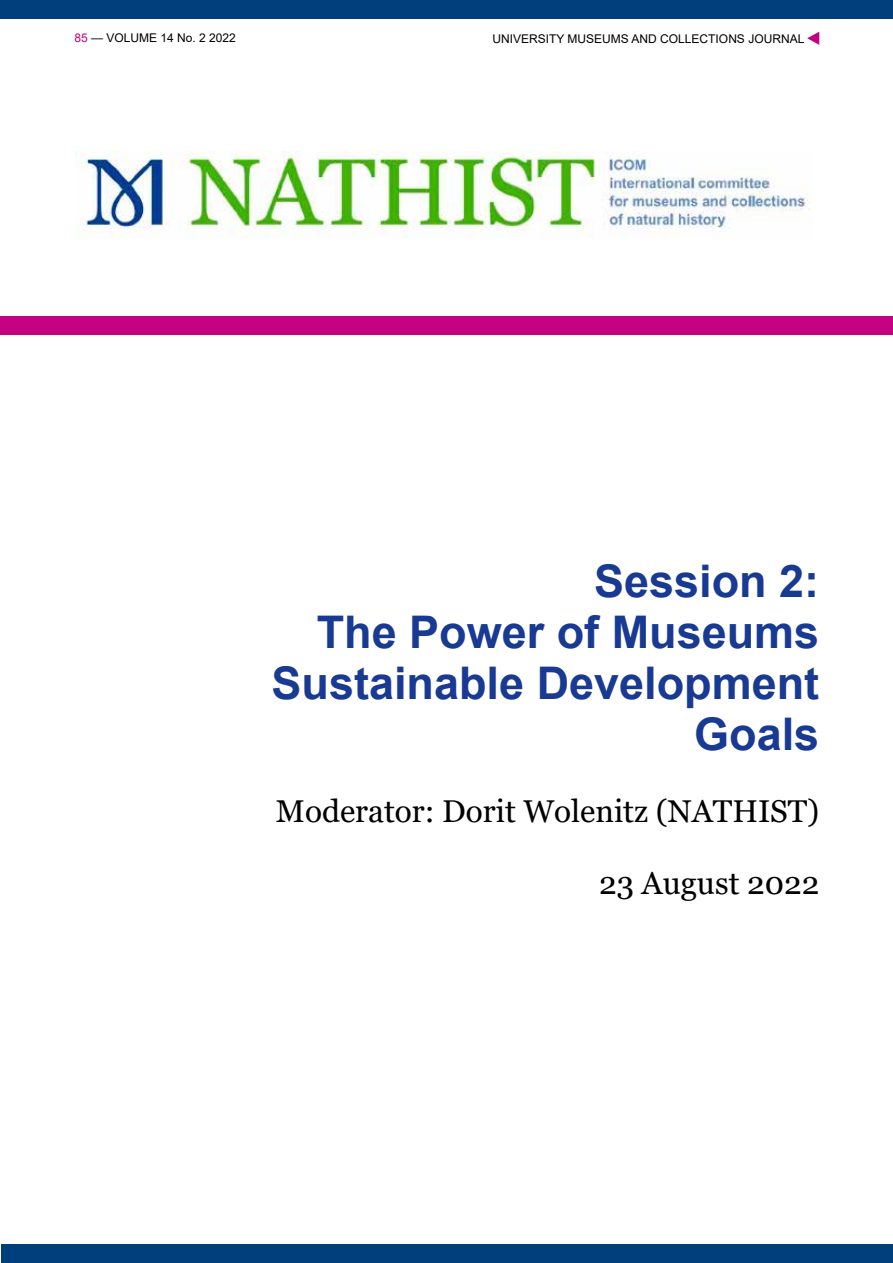
<style>
.page{position:relative;width:893px;height:1263px;background:#fff}
.page>*{position:absolute;margin:0;border:0;box-sizing:border-box;transform-origin:0 0}
.t1{font:700 45px/51px "Arial";color:#193a93;text-align:right}
.t2{font:31.5px "Georgia";color:#000}
.t3{font:12px "Arial";color:#000}
.s1{color:#c50081}
</style>
<div class="page">
<div style="left:0;top:0;width:893px;height:19px;background:#003f7c"></div>
<div style="left:1px;top:1244px;width:892px;height:19px;background:#003f7c"></div>
<svg style="left:807px;top:32px;width:12px;height:13px"></svg>
<div style="left:0;top:316px;width:893px;height:19px;background:#c50081"></div>
<img style="left:75px;top:151px;width:735px;height:87px">
<p class="t3" style="left:74px;top:29px;width:163px"><span class="s1">85</span> — VOLUME 14 No. 2 2022</p>
<p class="t3" style="left:492px;top:30px;width:313px">UNIVERSITY MUSEUMS AND COLLECTIONS JOURNAL</p>
<h1 class="t1" style="left:272px;top:556px;width:549px">Session 2:<br>The Power of Museums<br>Sustainable Development<br>Goals</h1>
<h2 class="t2" style="left:276px;top:792px;width:545px">Moderator: Dorit Wolenitz (NATHIST)</h2>
<h2 class="t2" style="left:599px;top:864px;width:222px">23 August 2022</h2>
</div>
